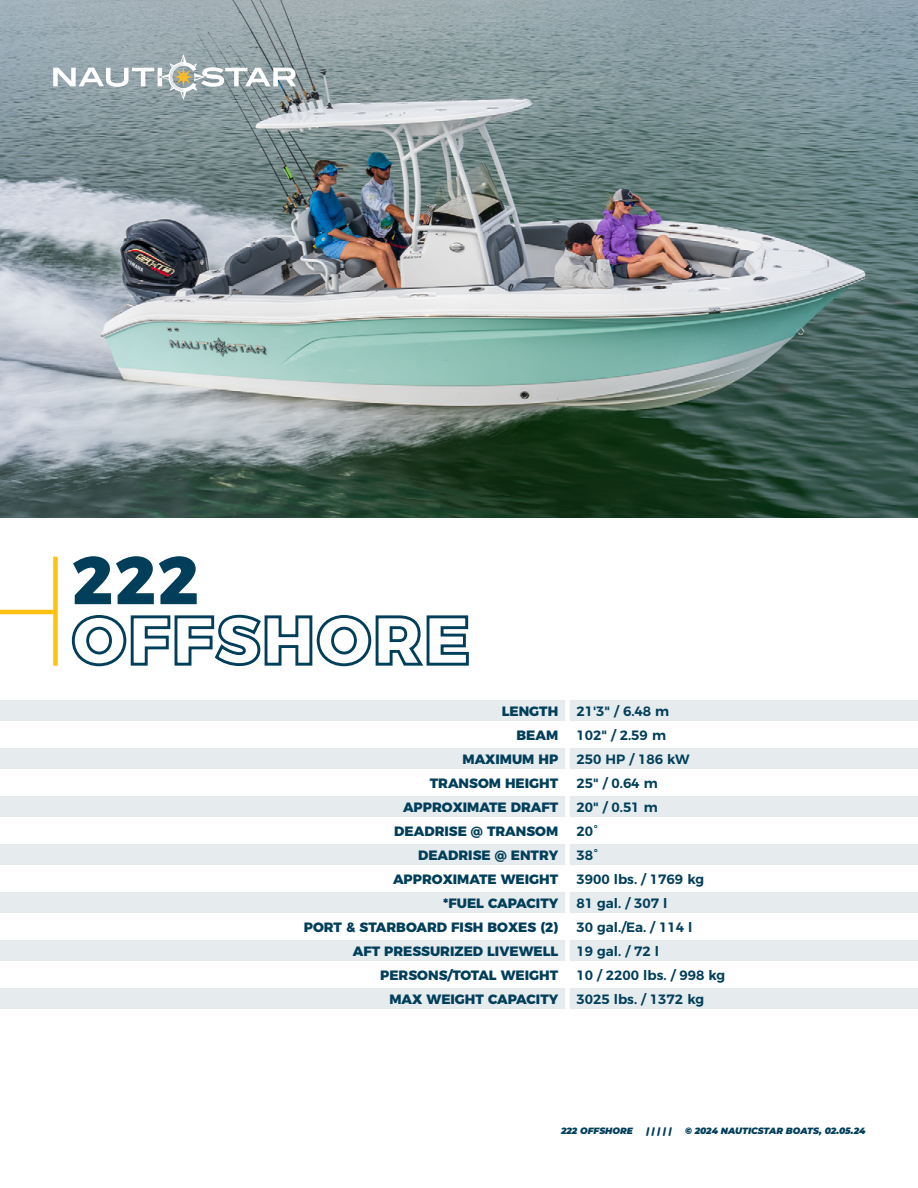
<style>
.page{position:relative;width:918px;height:1188px;background:#fff}
.page>*{position:absolute;margin:0;border:0;box-sizing:border-box;transform-origin:0 0}
.t1{font:800 67.5px/60px "Montserrat";letter-spacing:.03em;color:#003e5a}
.t2{font:800 13.5px/24px "Montserrat";color:#003e5a;text-align:right}
.t3{font:600 13.5px/24px "Montserrat";color:#003e5a}
.t4{font:italic 900 9px "Montserrat";color:#003e5a}
</style>
<div class="page">
<img style="left:0;top:0;width:918px;height:518px">
<div style="left:0;top:700px;width:918px;height:21px;background:#e6ecee"></div>
<div style="left:0;top:748px;width:918px;height:21px;background:#e6ecee"></div>
<div style="left:0;top:796px;width:918px;height:21px;background:#e6ecee"></div>
<div style="left:0;top:844px;width:918px;height:21px;background:#e6ecee"></div>
<div style="left:0;top:892px;width:918px;height:21px;background:#e6ecee"></div>
<div style="left:0;top:940px;width:918px;height:21px;background:#e6ecee"></div>
<div style="left:0;top:988px;width:918px;height:21px;background:#e6ecee"></div>
<div style="left:565px;top:681px;width:5px;height:338px;background:#fff"></div>
<hr style="left:0;top:610px;width:55px;height:4px;background:#ffc20e">
<div style="left:53px;top:557px;width:5px;height:109px;background:#ffc20e"></div>
<svg style="left:53px;top:54px;width:243px;height:46px"></svg>
<h1 class="t1" style="left:72px;top:545px;width:400px">222<br>OFFSHORE</h1>
<p class="t2" style="left:304px;top:698px;width:256px">LENGTH<br>BEAM<br>MAXIMUM HP<br>TRANSOM HEIGHT<br>APPROXIMATE DRAFT<br>DEADRISE @ TRANSOM<br>DEADRISE @ ENTRY<br>APPROXIMATE WEIGHT<br>*FUEL CAPACITY<br>PORT &amp; STARBOARD FISH BOXES (2)<br>AFT PRESSURIZED LIVEWELL<br>PERSONS/TOTAL WEIGHT<br>MAX WEIGHT CAPACITY</p>
<p class="t3" style="left:576px;top:698px;width:150px">21'3" / 6.48 m<br>102" / 2.59 m<br>250 HP / 186 kW<br>25" / 0.64 m<br>20" / 0.51 m<br>20°<br>38°<br>3900 lbs. / 1769 kg<br>81 gal. / 307 l<br>30 gal./Ea. / 114 l<br>19 gal. / 72 l<br>10 / 2200 lbs. / 998 kg<br>3025 lbs. / 1372 kg</p>
<p class="t4" style="left:561px;top:1124px;width:73px">222 OFFSHORE</p>
<p class="t4" style="left:646px;top:1124px;width:27px">| | | | |</p>
<p class="t4" style="left:685px;top:1124px;width:182px">©️ 2024 NAUTICSTAR BOATS, 02.05.24</p>
</div>
